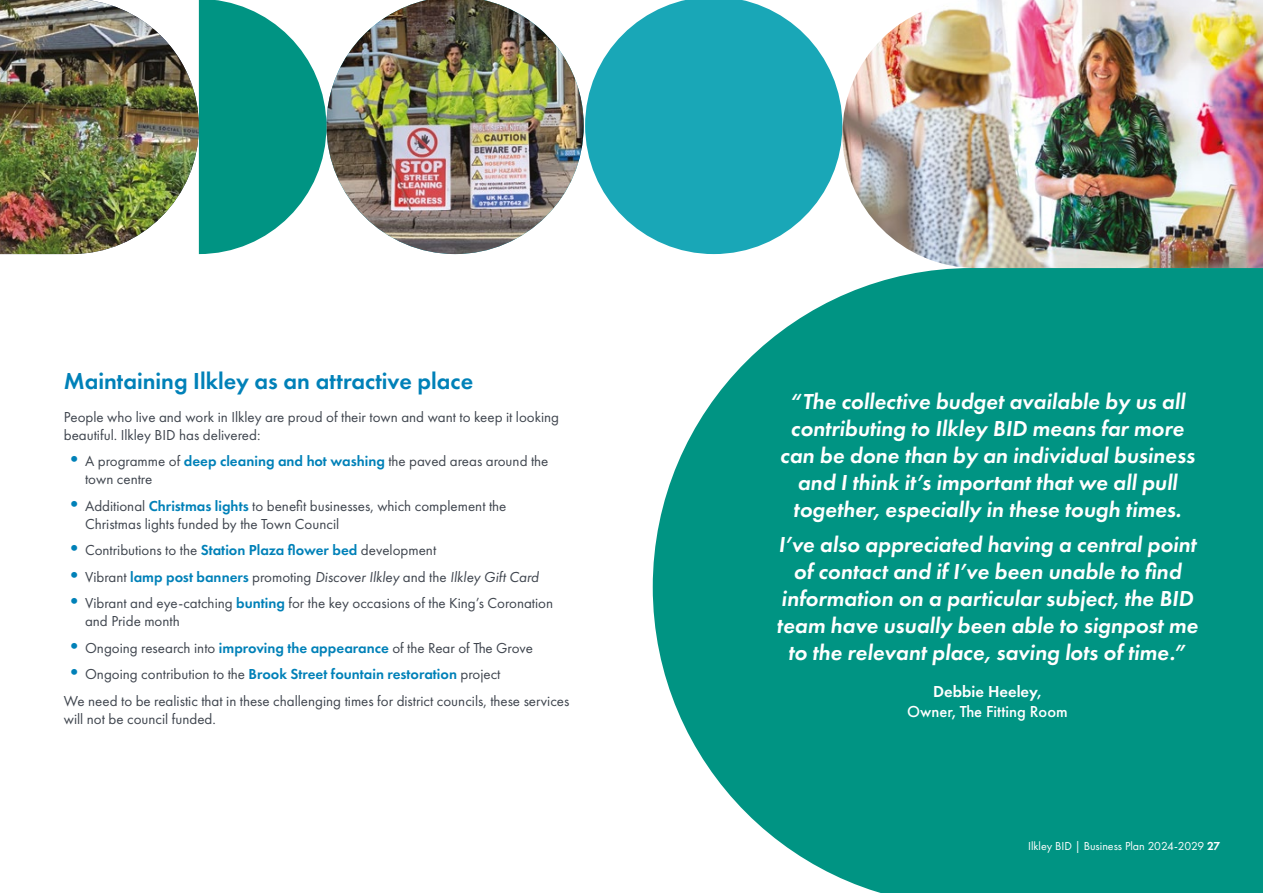
<style>
.page{position:relative;width:1263px;height:893px;background:#fff}
.page>*{position:absolute;margin:0;border:0;box-sizing:border-box;transform-origin:0 0}
.t1{font:600 24px "Futura PT";color:#0081b8}
.t2{font:italic 600 22.5px/27px "Futura PT";color:#fff;text-align:center}
.t3{font:500 16.5px "Futura PT";color:#fff}
.t4{font:600 16.5px "Futura PT";color:#fff}
.t5{font:15px/18px "Futura PT";color:#3f454e}
.t6{font:italic 15px "Futura PT";color:#3f454e}
.t7{font:12px "Futura PT";color:#fff}
.s1{font-size:21px;color:#0081b8}
.s2{font-weight:600;color:#0081b8}
.s3{font-style:normal;font-size:21px;color:#0081b8}
.s4{font-style:normal}
.s5{font-weight:600;font-style:normal;color:#0081b8}
.s6{font-weight:600}
</style>
<div class="page">
<img style="left:0;top:0;width:199px;height:254px">
<svg style="left:653px;top:268px;width:610px;height:625px;background:#1b9f90"></svg>
<img style="left:326px;top:0;width:258px;height:254px">
<svg style="left:585px;top:0;width:257px;height:254px;fill:#19a7b7"></svg>
<svg style="left:199px;top:0;width:127px;height:254px"></svg>
<img style="left:842px;top:0;width:421px;height:268px">
<h1 class="t1" style="left:64px;top:366px;width:411px">Maintaining Ilkley as an attractive place</h1>
<p class="t5" style="left:64px;top:408px;width:497px">People who live and work in Ilkley are proud of their town and want to keep it looking beautiful. Ilkley BID has delivered:</p>
<p class="t5" style="left:85px;top:452px;width:465px;text-indent:-21px"><span class="s1">•</span>A programme of <span class="s2">deep cleaning and hot washing</span> the paved areas around the town centre</p>
<p class="t5" style="left:85px;top:497px;width:423px;text-indent:-21px"><span class="s1">•</span>Additional <span class="s2">Christmas lights</span> to benefit businesses, which complement the<br>Christmas lights funded by the Town Council</p>
<p class="t5" style="left:64px;top:541px;width:374px"><span class="s1">•</span>Contributions to the <span class="s2">Station Plaza flower bed</span> development</p>
<p class="t6" style="left:64px;top:568px;width:476px"><span class="s3">•</span><span class="s4">Vibrant</span> <span class="s5">lamp post banners</span> <span class="s4">promoting</span> Discover Ilkley <span class="s4">and the</span> Ilkley Gift Card</p>
<p class="t5" style="left:85px;top:594px;width:470px;text-indent:-21px"><span class="s1">•</span>Vibrant and eye-catching <span class="s2">bunting</span> for the key occasions of the King’s Coronation and Pride month</p>
<p class="t5" style="left:64px;top:639px;width:471px"><span class="s1">•</span>Ongoing research into <span class="s2">improving the appearance</span> of the Rear of The Grove</p>
<p class="t5" style="left:64px;top:661px;width:507px;line-height:26.5px"><span class="s1">•</span>Ongoing contribution to the <span class="s2">Brook Street fountain restoration</span> project<br>We need to be realistic that in these challenging times for district councils, these services</p>
<p class="t5" style="left:64px;top:710px;width:154px">will not be council funded.</p>
<h2 class="t2" style="left:780px;top:387px;width:416px">“The collective budget available by us all contributing to Ilkley BID means far more can be done than by an individual business and I think it’s important that we all pull together, especially in these tough times.</h2>
<h2 class="t2" style="left:776px;top:531px;width:423px">I’ve also appreciated having a central point of contact and if I’ve been unable to find information on a particular subject, the BID team have usually been able to signpost me to the relevant place, saving lots of time.”</h2>
<p class="t4" style="left:933px;top:681px;width:110px">Debbie Heeley,</p>
<p class="t3" style="left:907px;top:701px;width:162px">Owner, The Fitting Room</p>
<p class="t7" style="left:1028px;top:839px;width:194px">Ilkley BID | Business Plan 2024-2029 <span class="s6">27</span></p>
</div>
